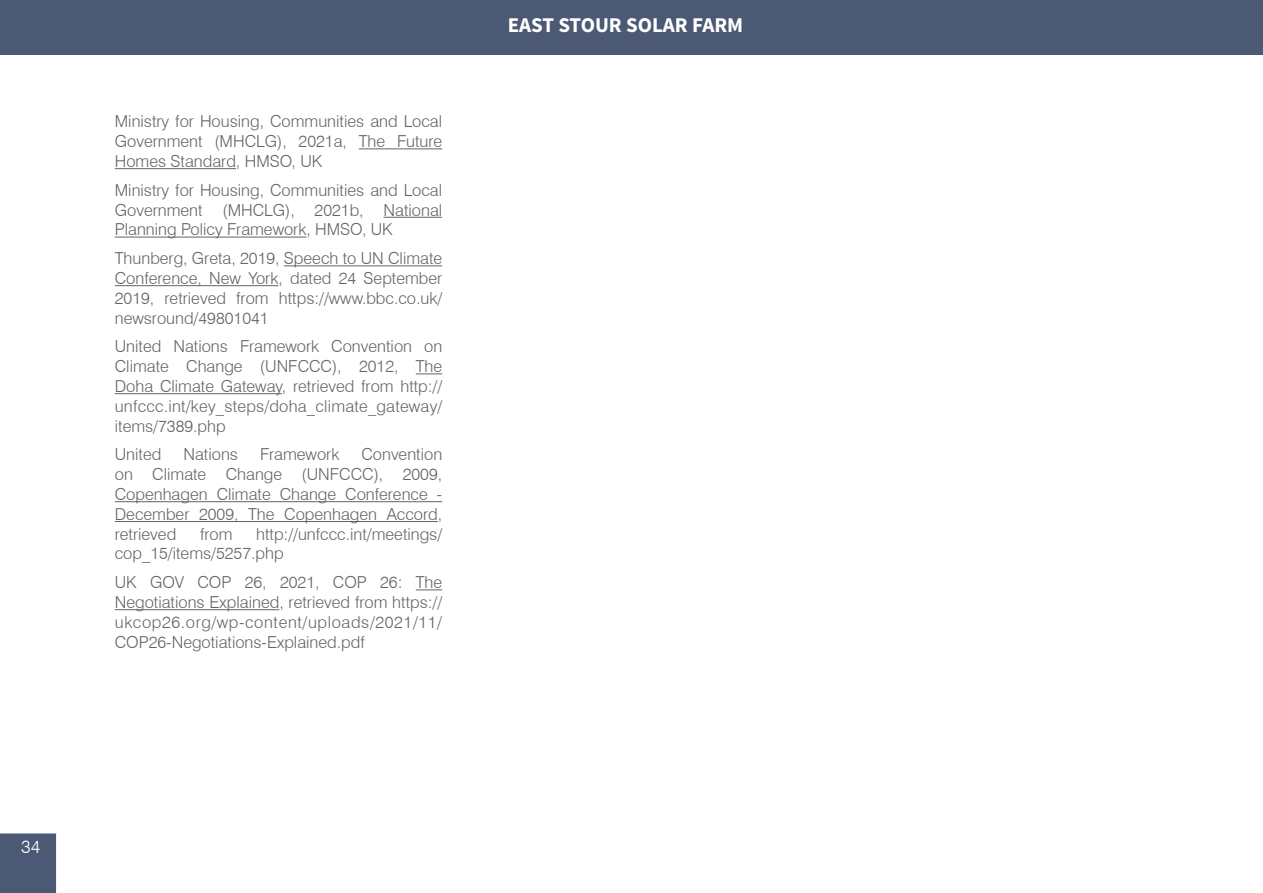
<style>
.page{position:relative;width:1263px;height:893px;background:#fff}
.page>*{position:absolute;margin:0;border:0;box-sizing:border-box;transform-origin:0 0}
.t1{font:700 21px "Source Sans Pro";color:#fff}
.t2{font:300 18px "Swiss 721 BT";color:#fff}
.Body_Text_No_Number{font:300 16.5px/19.8px "Swiss 721 BT";color:#636366;text-align:justify}
</style>
<div class="page">
<div style="left:0;top:833px;width:56px;height:60px;background:#4c5974"></div>
<div style="left:0;top:0;width:1263px;height:55px;background:#4c5974"></div>
<hr style="left:359px;top:148px;width:83px;height:1px;background:#636366">
<hr style="left:115px;top:168px;width:121px;height:1px;background:#636366">
<hr style="left:384px;top:217px;width:58px;height:1px;background:#636366">
<hr style="left:115px;top:237px;width:191px;height:1px;background:#636366">
<hr style="left:284px;top:265px;width:158px;height:1px;background:#636366">
<hr style="left:115px;top:285px;width:163px;height:1px;background:#636366">
<svg style="left:416px;top:373px;width:26px;height:1px"></svg>
<hr style="left:115px;top:393px;width:167px;height:1px;background:#636366">
<hr style="left:115px;top:501px;width:327px;height:1px;background:#636366">
<hr style="left:115px;top:521px;width:323px;height:1px;background:#636366">
<svg style="left:416px;top:589px;width:26px;height:1px"></svg>
<hr style="left:115px;top:609px;width:164px;height:1px;background:#636366">
<p class="Body_Text_No_Number" style="left:115px;top:111px;width:329px">Ministry for Housing, Communities and Local Government (MHCLG), 2021a, The Future Homes Standard, HMSO, UK</p>
<p class="Body_Text_No_Number" style="left:115px;top:180px;width:329px">Ministry for Housing, Communities and Local Government (MHCLG), 2021b, National Planning Policy Framework, HMSO, UK</p>
<p class="Body_Text_No_Number" style="left:115px;top:248px;width:329px">Thunberg, Greta, 2019, Speech to UN Climate Conference, New York, dated 24 September 2019, retrieved from https://www.bbc.co.uk/ newsround/49801041</p>
<p class="Body_Text_No_Number" style="left:115px;top:336px;width:329px">United Nations Framework Convention on Climate Change (UNFCCC), 2012, The Doha Climate Gateway, retrieved from http:// unfccc.int/key_steps/doha_climate_gateway/ items/7389.php</p>
<p class="Body_Text_No_Number" style="left:115px;top:444px;width:48px">United</p>
<p class="Body_Text_No_Number" style="left:183px;top:444px;width:56px">Nations</p>
<p class="Body_Text_No_Number" style="left:260px;top:444px;width:81px">Framework</p>
<p class="Body_Text_No_Number" style="left:115px;top:444px;width:329px;text-indent:247px">Convention on Climate Change (UNFCCC), 2009, Copenhagen Climate Change Conference - December 2009, The Copenhagen Accord, retrieved</p>
<p class="Body_Text_No_Number" style="left:115px;top:524px;width:329px;text-indent:141px">http://unfccc.int/meetings/ cop_15/items/5257.php</p>
<p class="Body_Text_No_Number" style="left:115px;top:572px;width:329px">UK GOV COP 26, 2021, COP 26: The Negotiations Explained, retrieved from https:// ukcop26.org/wp-content/uploads/2021/11/ COP26-Negotiations-Explained.pdf</p>
<p class="Body_Text_No_Number" style="left:200px;top:524px;width:34px">from</p>
<p class="t1" style="left:508px;top:12px;width:237px">EAST STOUR SOLAR FARM</p>
<p class="t2" style="left:21px;top:836px;width:21px">34</p>
</div>
